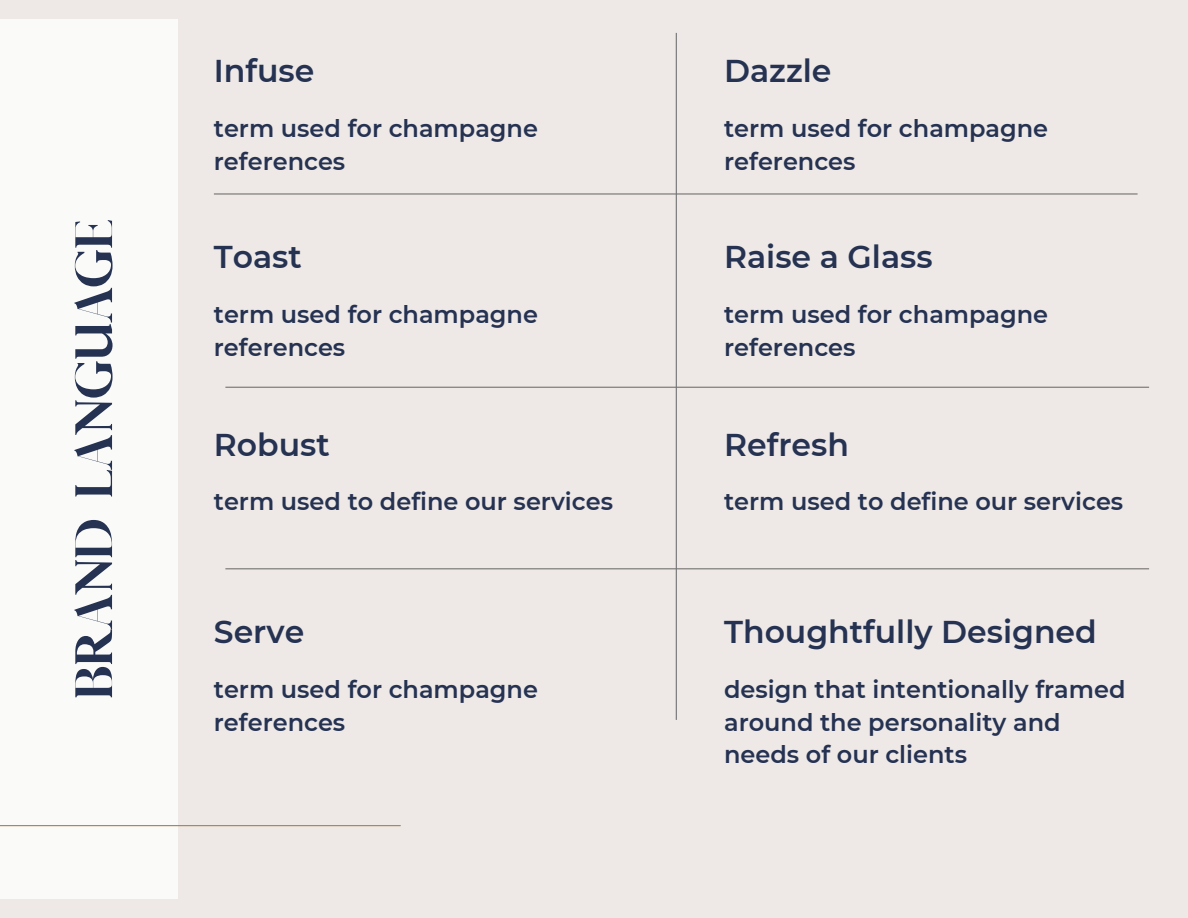
<style>
.page{position:relative;width:1188px;height:918px;background:#eee9e6}
.page>*{position:absolute;margin:0;border:0;box-sizing:border-box;transform-origin:0 0}
.t1{font:52.5px "Vicky Christina";letter-spacing:.025em;color:#253252}
.t2{font:600 31.5px "Montserrat";color:#253252}
.t3{font:600 24px/32.7px "Montserrat";color:#253252}
</style>
<div class="page">
<div style="left:0;top:19px;width:178px;height:880px;background:#fafaf9"></div>
<hr style="left:214px;top:193px;width:924px;height:2px;background:#737373">
<hr style="left:225px;top:387px;width:924px;height:1px;background:#737373">
<hr style="left:225px;top:568px;width:924px;height:1px;background:#737373">
<hr style="left:676px;top:33px;width:1px;height:687px;background:#737373">
<hr style="left:0;top:825px;width:400px;height:1px;background:#a68245">
<p class="t1" style="left:61px;top:698px;width:480px;rotate:-90deg">BRAND LANGUAGE</p>
<p class="t2" style="left:214px;top:52px;width:102px">Infuse</p>
<p class="t3" style="left:214px;top:112px;width:326px">term used for champagne references</p>
<p class="t2" style="left:214px;top:238px;width:89px">Toast</p>
<p class="t3" style="left:214px;top:298px;width:326px">term used for champagne references</p>
<p class="t2" style="left:214px;top:425px;width:117px">Robust</p>
<p class="t3" style="left:214px;top:486px;width:401px">term used to define our services</p>
<p class="t2" style="left:214px;top:613px;width:92px">Serve</p>
<p class="t3" style="left:214px;top:673px;width:326px">term used for champagne references</p>
<p class="t2" style="left:724px;top:52px;width:109px">Dazzle</p>
<p class="t3" style="left:724px;top:112px;width:326px">term used for champagne references</p>
<p class="t2" style="left:724px;top:238px;width:210px">Raise a Glass</p>
<p class="t3" style="left:724px;top:298px;width:326px">term used for champagne references</p>
<p class="t2" style="left:724px;top:425px;width:126px">Refresh</p>
<p class="t3" style="left:724px;top:486px;width:401px">term used to define our services</p>
<p class="t2" style="left:724px;top:613px;width:374px">Thoughtfully Designed</p>
<p class="t3" style="left:724px;top:673px;width:403px">design that intentionally framed around the personality and needs of our clients</p>
</div>
